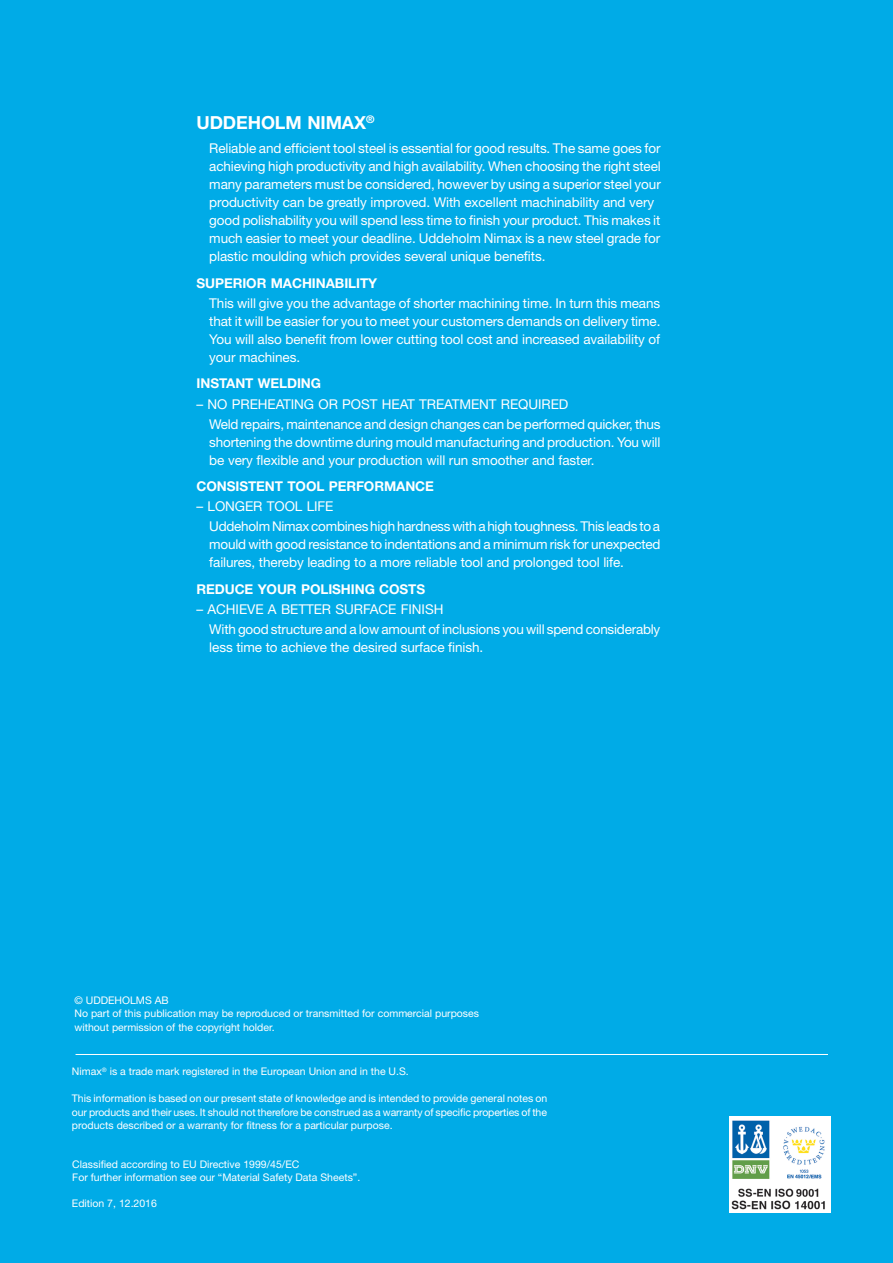
<style>
.page{position:relative;width:893px;height:1263px;background:#00abe7}
.page>*{position:absolute;margin:0;border:0;box-sizing:border-box;transform-origin:0 0}
.t1{font:700 18px "Helvetica Neue";letter-spacing:-.005em;color:#fff}
.t2{font:13.5px/18px "Helvetica Neue";letter-spacing:-.005em;color:#fff;text-align:justify}
.t3{font:700 13.5px "Helvetica Neue";letter-spacing:-.005em;color:#fff}
.Text_sid_2{font:10.5px/13.5px "Helvetica Neue";color:#fff;text-align:justify}
</style>
<div class="page">
<img style="left:729px;top:1117px;width:101px;height:95px">
<hr style="left:76px;top:1054px;width:752px;height:1px;background:#fff">
<p class="t1" style="left:196px;top:111px;width:180px">UDDEHOLM NIMAX<sup>®</sup></p>
<p class="t2" style="left:209px;top:139px;width:453px;text-align:left">Reliable and efficient tool steel is essential for good results. The same goes for achieving high productivity and high availability. When choosing the right steel many parameters must be considered, however by using a superior steel your productivity can be greatly improved. With excellent machinability and very good polishability you will spend less time to finish your product. This makes it much easier to meet your deadline. Uddeholm Nimax is a new steel grade for plastic moulding which provides several unique benefits.</p>
<p class="t3" style="left:196px;top:275px;width:182px">SUPERIOR MACHINABILITY</p>
<p class="t2" style="left:209px;top:294px;width:453px">This will give you the advantage of shorter machining time. In turn this means that it will be easier for you to meet your customers demands on delivery time.<br>You will also benefit from lower cutting tool cost and increased availability of your machines.</p>
<p class="t3" style="left:196px;top:375px;width:126px">INSTANT WELDING</p>
<p class="t2" style="left:196px;top:394px;width:373px">– NO PREHEATING OR POST HEAT TREATMENT REQUIRED</p>
<p class="t2" style="left:209px;top:415px;width:453px">Weld repairs, maintenance and design changes can be performed quicker, thus shortening the downtime during mould manufacturing and production. You will be very flexible and your production will run smoother and faster.</p>
<p class="t3" style="left:196px;top:478px;width:239px">CONSISTENT TOOL PERFORMANCE</p>
<p class="t2" style="left:196px;top:497px;width:138px">– LONGER TOOL LIFE</p>
<p class="t2" style="left:209px;top:517px;width:453px">Uddeholm Nimax combines high hardness with a high toughness. This leads to a mould with good resistance to indentations and a minimum risk for unexpected failures, thereby leading to a more reliable tool and prolonged tool life.</p>
<p class="t3" style="left:196px;top:581px;width:230px">REDUCE YOUR POLISHING COSTS</p>
<p class="t2" style="left:196px;top:600px;width:248px">– ACHIEVE A BETTER SURFACE FINISH</p>
<p class="t2" style="left:209px;top:620px;width:453px">With good structure and a low amount of inclusions you will spend considerably less time to achieve the desired surface finish.</p>
<p class="Text_sid_2" style="left:74px;top:993px;width:96px">© UDDEHOLMS AB</p>
<p class="Text_sid_2" style="left:74px;top:1007px;width:406px">No part of this publication may be reproduced or transmitted for commercial purposes</p>
<p class="Text_sid_2" style="left:74px;top:1020px;width:202px">without permission of the copyright holder.</p>
<p class="Text_sid_2" style="left:72px;top:1065px;width:338px">Nimax<sup>®</sup> is a trade mark registered in the European Union and in the U.S.</p>
<p class="Text_sid_2" style="left:72px;top:1092px;width:477px">This information is based on our present state of knowledge and is intended to provide general notes on our products and their uses. It should not therefore be construed as a warranty of specific properties of the products described or a warranty for fitness for a particular purpose.</p>
<p class="Text_sid_2" style="left:72px;top:1157px;width:229px">Classified according to EU Directive 1999/45/EC</p>
<p class="Text_sid_2" style="left:72px;top:1171px;width:290px">For further information see our “Material Safety Data Sheets”.</p>
<p class="Text_sid_2" style="left:72px;top:1196px;width:87px">Edition 7, 12.2016</p>
</div>
